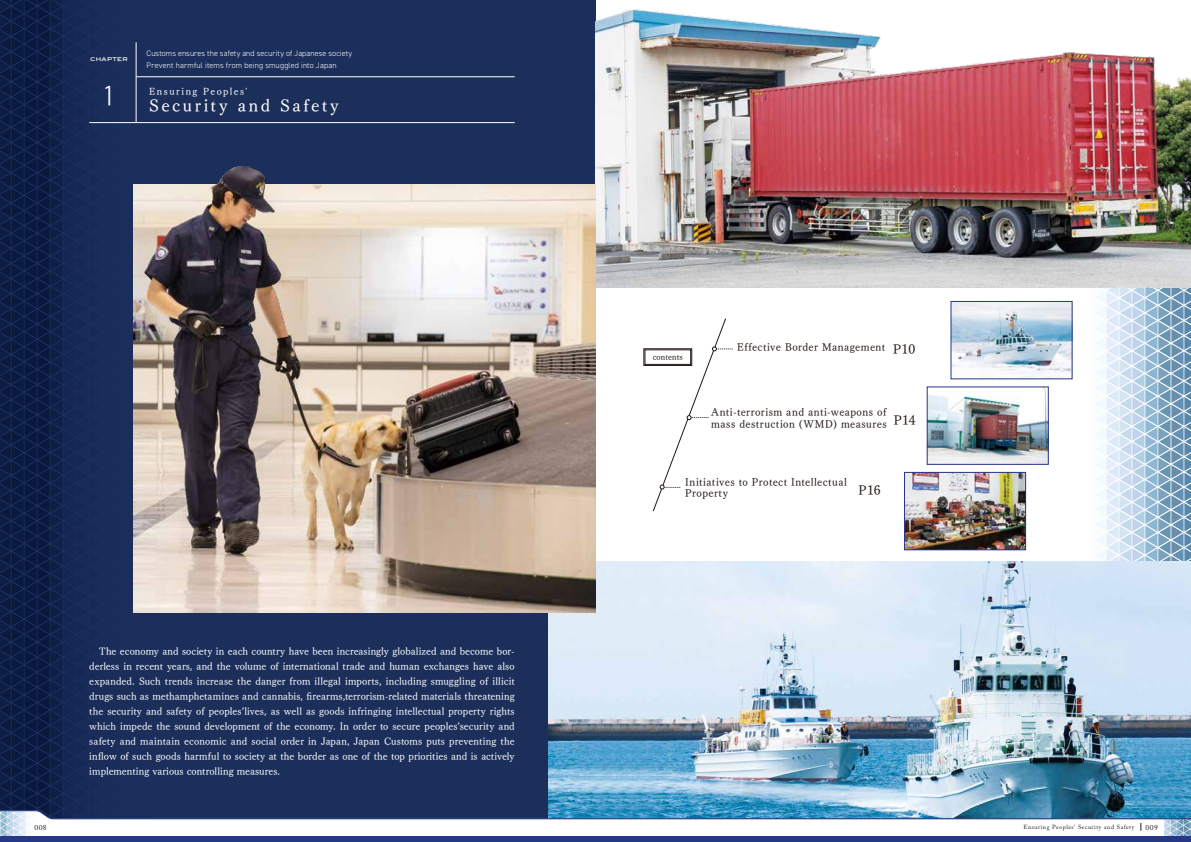
<style>
.page{position:relative;width:1191px;height:842px;background:#fff}
.page>*{position:absolute;margin:0;border:0;box-sizing:border-box;transform-origin:0 0}
.t1{font:26px "Blair ITCTT Light";color:#fff}
.t2{font:17px "Tsuku Min R";letter-spacing:.145em;color:#fff}
.t3{font:13px "Tsuku Min R";color:#221815}
.t4{font:10.5px/12px "Tsuku Min R";letter-spacing:.04em;color:#221815}
.t5{font:10px/15px "Tsuku Min R";color:#fff;text-align:justify}
.t6{font:9.7px "Tsuku Min R";letter-spacing:.16em;color:#fff}
.t7{font:300 8px/12px "DIN2014";letter-spacing:.015em;color:#fff}
.t8{font:8px "Tsuku Min R";letter-spacing:.02em;color:#221815}
.t9{font:7.5px "Adobe Caslon Pro";letter-spacing:.06em;color:#221815}
.t10{font:6px "Adobe Caslon Pro";letter-spacing:.09em;color:#221815}
.t11{font:6px "Blair Md ITCTT Medium";letter-spacing:.045em;color:#fff}
.s1{font-size:13px}
</style>
<div class="page">
<img style="left:0;top:0;width:1191px;height:842px">
<p class="t11" style="left:90px;top:54px;width:39px">CHAPTER</p>
<h1 class="t1" style="left:104px;top:80px;width:10px">1</h1>
<p class="t7" style="left:147px;top:47px;width:207px">Customs ensures the safety and security of Japanese society<br>Prevent harmful items from being smuggled into Japan</p>
<p class="t6" style="left:149px;top:82px;width:100px">Ensuring Peoples'</p>
<h2 class="t2" style="left:149px;top:91px;width:191px">Security and Safety</h2>
<p class="t5" style="left:89px;top:643px;width:427px">　The economy and society in each country have been increasingly globalized and become bor&shy;derless in recent years, and the volume of international trade and human exchanges have also expanded. Such trends increase the danger from illegal imports, including smuggling of illicit drugs such as methamphetamines and cannabis, firearms,terrorism-related materials threatening the security and safety of peoples’ lives, as well as goods infringing intellectual property rights which impede the sound development of the economy. In order to secure peoples’security and safety and maintain economic and social order in Japan, Japan Customs puts preventing the inflow of such goods harmful to society at the border as one of the top priorities and is actively implementing various controlling measures.</p>
<p class="t8" style="left:652px;top:350px;width:32px">contents</p>
<p class="t4" style="left:737px;top:340px;width:180px">Effective Border Management <span class="s1">P10</span></p>
<p class="t4" style="left:711px;top:405px;width:206px">Anti-terrorism and anti-weapons of<br>mass destruction (WMD) measures <sup>P14</sup></p>
<p class="t4" style="left:685px;top:476px;width:163px;line-height:11px">Initiatives to Protect Intellectual<br>Property</p>
<h3 class="t3" style="left:858px;top:478px;width:24px">P16</h3>
<p class="t9" style="left:35px;top:823px;width:14px">008</p>
<p class="t10" style="left:1023px;top:824px;width:112px">Ensuring Peoples' Security and Safety</p>
<p class="t9" style="left:1145px;top:823px;width:14px">009</p>
</div>
